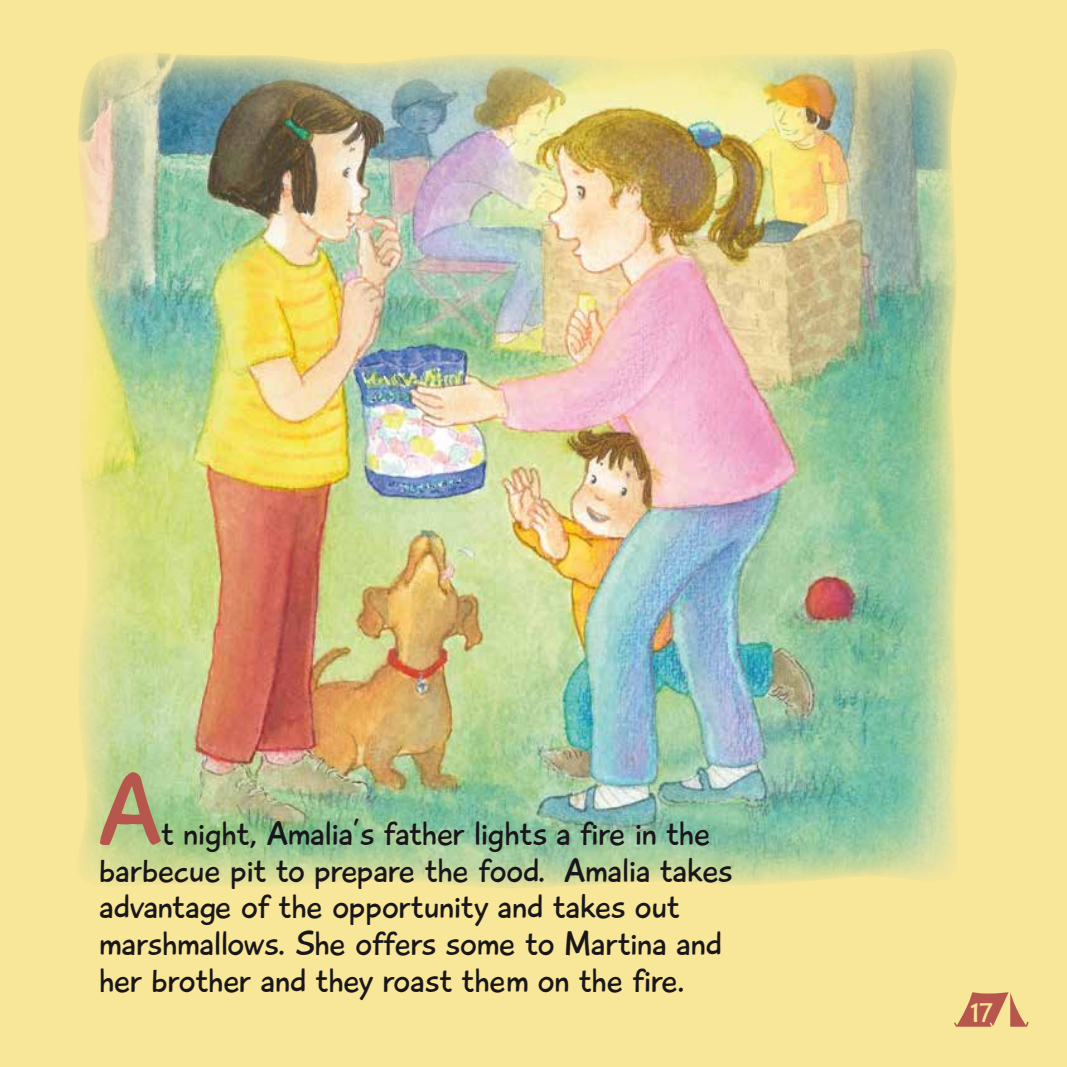
<style>
.page{position:relative;width:1067px;height:1067px;background:#f8e699}
.page>*{position:absolute;margin:0;border:0;box-sizing:border-box;transform-origin:0 0}
.t1{font:105px "Playtime With Hot Toddies";color:#b7564d}
.t2{font:35px/36.8px "Playtime With Hot Toddies";letter-spacing:-.005em;color:#19161a}
.t3{font:28px "Playtime With Hot Toddies";color:#f8e699}
.s1{color:#12121b}
</style>
<div class="page">
<svg style="left:954px;top:992px;width:74px;height:34px"></svg>
<img style="left:78px;top:49px;width:879px;height:839px">
<h1 class="t1" style="left:99px;top:745px;width:64px">A</h1>
<p class="t2" style="left:99px;top:815px;width:635px;text-indent:62px">t night, Amalia’s father lights a fire in the barbecue pit to prepare the food. Amalia takes advantage of the opportunity and takes out marshmallows. She offers some to Martina and her brother and they roast them on the fire<span class="s1">.</span></p>
<p class="t3" style="left:970px;top:995px;width:24px">17</p>
</div>
